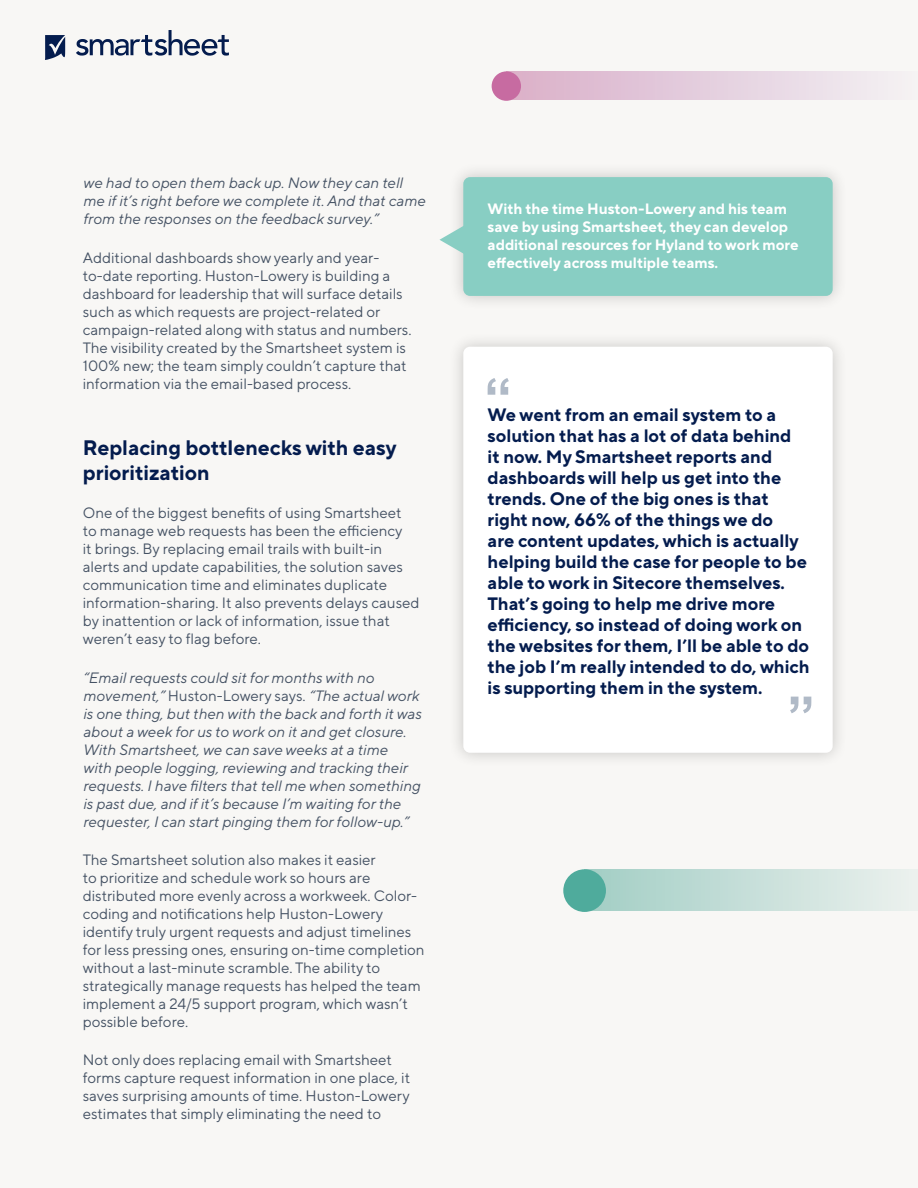
<style>
.page{position:relative;width:918px;height:1188px;background:#f8f7f5}
.page>*{position:absolute;margin:0;border:0;box-sizing:border-box;transform-origin:0 0}
.t1{font:700 21px/25.5px "TT Norms Pro";color:#041c4e}
.t2{font:700 18px/21px "TT Norms Pro";color:#041c4e}
.t3{font:15px/18px "TT Norms Pro";color:#455264}
.t4{font:italic 15px/18px "TT Norms Pro";color:#455264}
.t5{font:700 15px/18px "TT Norms Pro";color:#fff}
.s1{font-style:normal}
</style>
<div class="page">
<svg style="left:76px;top:30px;width:153px;height:26px"></svg>
<svg style="left:45px;top:35px;width:20px;height:25px"></svg>
<div style="left:448px;top:162px;width:400px;height:149px;background:#000;opacity:.2"></div>
<div style="left:463px;top:177px;width:370px;height:119px;background:#88cec3;border-radius:7px"></div>
<svg style="left:440px;top:225px;width:24px;height:30px"></svg>
<div style="left:448px;top:331px;width:400px;height:437px;background:#000;opacity:.2"></div>
<div style="left:463px;top:347px;width:370px;height:406px;background:#fff;border-radius:7px"></div>
<svg style="left:488px;top:378px;width:21px;height:17px"></svg>
<svg style="left:790px;top:697px;width:21px;height:16px"></svg>
<div style="left:492px;top:71px;width:29px;height:30px;background:#c76ba1;border-radius:50%"></div>
<div style="left:563px;top:869px;width:43px;height:43px;background:#4fab9c;border-radius:50%"></div>
<p class="t4" style="left:83px;top:173px;width:344px">we had to open them back up. Now they can tell me if it’s right before we complete it. And that came from the responses on the feedback survey.”</p>
<p class="t3" style="left:83px;top:247px;width:330px">Additional dashboards show yearly and year&shy;to-date reporting. Huston-Lowery is building a dashboard for leadership that will surface details such as which requests are project-related or campaign-related along with status and numbers.<br>The visibility created by the Smartsheet system is 100% new; the team simply couldn’t capture that information via the email-based process.</p>
<p class="t1" style="left:83px;top:433px;width:315px">Replacing bottlenecks with easy prioritization</p>
<p class="t3" style="left:83px;top:503px;width:338px">One of the biggest benefits of using Smartsheet<br>to manage web requests has been the efficiency<br>it brings. By replacing email trails with built-in alerts and update capabilities, the solution saves communication time and eliminates duplicate information-sharing. It also prevents delays caused by inattention or lack of information, issue that weren’t easy to flag before.</p>
<p class="t4" style="left:83px;top:667px;width:340px">“Email requests could sit for months with no movement,” <span class="s1">Huston-Lowery says.</span> “The actual work is one thing, but then with the back and forth it was about a week for us to work on it and get closure.<br>With Smartsheet, we can save weeks at a time<br>with people logging, reviewing and tracking their requests. I have filters that tell me when something is past due, and if it’s because I’m waiting for the requester, I can start pinging them for follow-up.”</p>
<p class="t3" style="left:83px;top:849px;width:343px">The Smartsheet solution also makes it easier<br>to prioritize and schedule work so hours are distributed more evenly across a workweek. Color&shy;coding and notifications help Huston-Lowery identify truly urgent requests and adjust timelines for less pressing ones, ensuring on-time completion without a last-minute scramble. The ability to strategically manage requests has helped the team implement a 24/5 support program, which wasn’t possible before.</p>
<p class="t3" style="left:83px;top:1050px;width:329px">Not only does replacing email with Smartsheet forms capture request information in one place, it saves surprising amounts of time. Huston-Lowery estimates that simply eliminating the need to</p>
<p class="t5" style="left:488px;top:198px;width:313px">With the time Huston-Lowery and his team save by using Smartsheet, they can develop additional resources for Hyland to work more effectively across multiple teams.</p>
<p class="t2" style="left:488px;top:403px;width:324px">We went from an email system to a solution that has a lot of data behind<br>it now. My Smartsheet reports and dashboards will help us get into the trends. One of the big ones is that right now, 66% of the things we do<br>are content updates, which is actually helping build the case for people to be able to work in Sitecore themselves.<br>That’s going to help me drive more efficiency, so instead of doing work on the websites for them, I’ll be able to do the job I’m really intended to do, which is supporting them in the system.</p>
</div>
